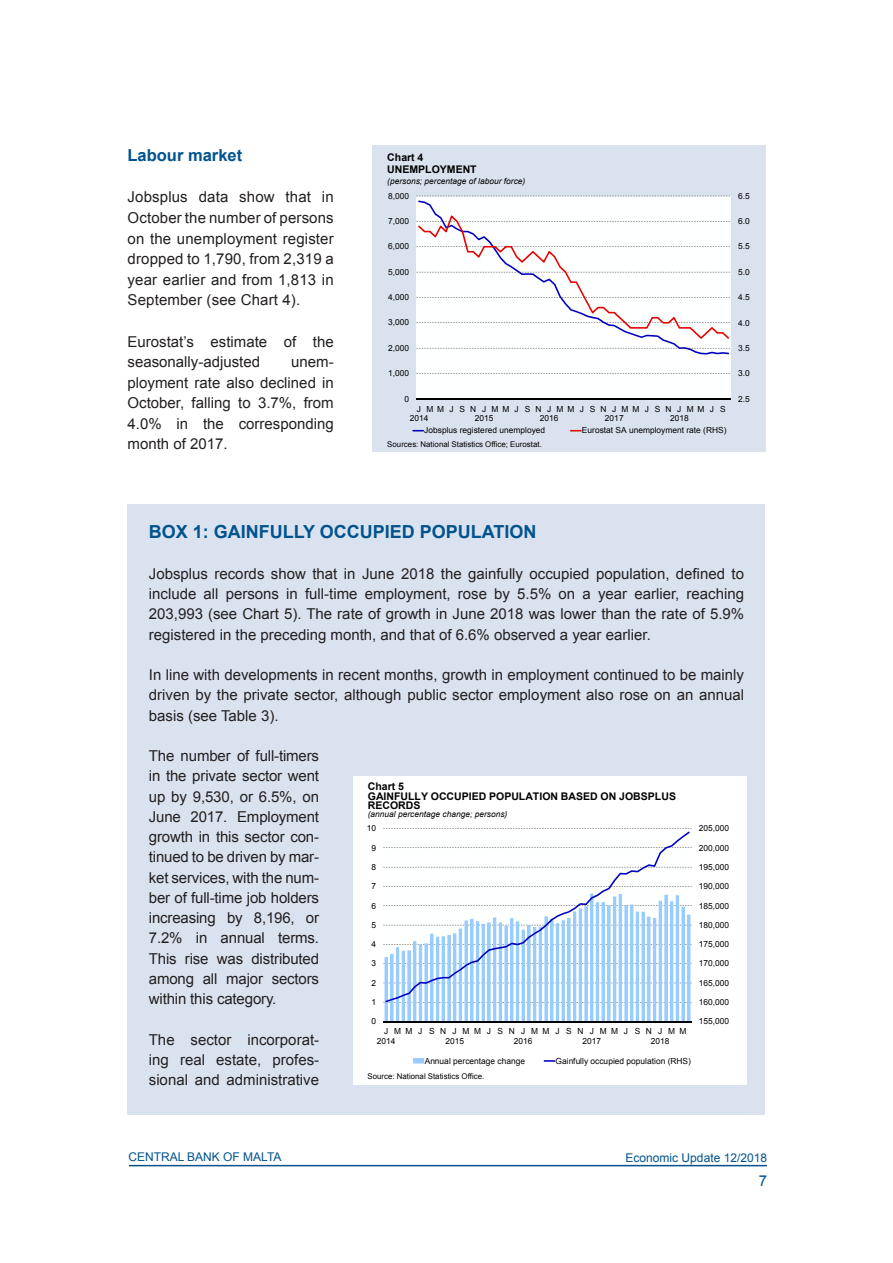
<style>
.page{position:relative;width:893px;height:1263px;background:#fff}
.page>*{position:absolute;margin:0;border:0;box-sizing:border-box;transform-origin:0 0}
.QR_Main_Title{font:700 18px "Arial";color:#00538d}
.QR_Subhead_Level_1{font:700 16.5px "Arial";color:#00538d}
.QR_Normal_Text{font:15px/20.2px "Arial";color:#231f20;text-align:justify}
.t1{font:15px "Arial";color:#00538d}
.t2{font:12px "Arial";color:#00538d}
.t3{font:700 10.5px/9.4px "Arial";color:#000}
.t4{font:8.4px/9.6px "Arial";color:#000;text-align:center}
.t5{font:italic 8.4px "Arial";color:#000}
.t6{font:8.4px/9.6px "Arial";letter-spacing:.53em;color:#000}
.t7{font:8.4px/9.6px "Arial";letter-spacing:.595em;color:#000}
.t8{font:8.4px/9.6px "Arial";letter-spacing:.605em;color:#000}
.t9{font:8.4px/9.6px "Arial";letter-spacing:.6em;color:#000}
.t10{font:7.8px "Arial";letter-spacing:.005em;color:#000}
</style>
<div class="page">
<hr style="left:129px;top:1165px;width:638px;height:1px;background:#00538d">
<div style="left:128px;top:504px;width:637px;height:610px;background:#dbe2ef"></div>
<div style="left:372px;top:146px;width:393px;height:306px;background:#dbe2ef"></div>
<div style="left:416px;top:196px;width:315px;height:203px;background:#feffff"></div>
<svg style="left:416px;top:196px;width:314px;height:178px"></svg>
<hr style="left:416px;top:398px;width:315px;height:1px;background:#000">
<svg style="left:418px;top:200px;width:311px;height:155px"></svg>
<svg style="left:418px;top:215px;width:311px;height:124px"></svg>
<svg style="left:412px;top:430px;width:12px;height:1px"></svg>
<svg style="left:570px;top:430px;width:12px;height:1px"></svg>
<div style="left:353px;top:776px;width:393px;height:308px;background:#fff"></div>
<svg style="left:383px;top:828px;width:309px;height:174px"></svg>
<svg style="left:385px;top:1002px;width:305px;height:19px"></svg>
<hr style="left:383px;top:1021px;width:309px;height:1px;background:#000">
<svg style="left:385px;top:831px;width:305px;height:171px"></svg>
<svg style="left:413px;top:1058px;width:11px;height:5px"></svg>
<svg style="left:544px;top:1060px;width:11px;height:2px"></svg>
<p class="QR_Subhead_Level_1" style="left:128px;top:144px;width:116px">Labour market</p>
<p class="QR_Normal_Text" style="left:128px;top:187px;width:208px">Jobsplus data show that in October the number of persons on the unemployment register dropped to 1,790, from 2,319 a year earlier and from 1,813 in September (see Chart 4).</p>
<p class="QR_Normal_Text" style="left:128px;top:331px;width:208px">Eurostat’s estimate of the seasonally-adjusted</p>
<p class="QR_Normal_Text" style="left:128px;top:352px;width:208px;text-indent:164px">unem&shy;ployment rate also declined in October, falling to 3.7%, from 4.0% in the corresponding month of 2017.</p>
<p class="t3" style="left:387px;top:152px;width:91px;line-height:12.1px">Chart 4<br>UNEMPLOYMENT</p>
<p class="t5" style="left:387px;top:175px;width:140px">(persons; percentage of labour force)</p>
<p class="t4" style="left:388px;top:191px;width:23px">8,000</p>
<p class="t4" style="left:738px;top:191px;width:13px">6.5</p>
<p class="t4" style="left:388px;top:216px;width:23px">7,000</p>
<p class="t4" style="left:738px;top:216px;width:13px">6.0</p>
<p class="t4" style="left:388px;top:242px;width:23px">6,000</p>
<p class="t4" style="left:738px;top:242px;width:13px">5.5</p>
<p class="t4" style="left:388px;top:267px;width:23px">5,000</p>
<p class="t4" style="left:738px;top:267px;width:13px">5.0</p>
<p class="t4" style="left:388px;top:292px;width:23px">4,000</p>
<p class="t4" style="left:738px;top:292px;width:13px">4.5</p>
<p class="t4" style="left:388px;top:318px;width:23px">3,000</p>
<p class="t4" style="left:738px;top:318px;width:13px">4.0</p>
<p class="t4" style="left:388px;top:343px;width:23px">2,000</p>
<p class="t4" style="left:738px;top:343px;width:13px">3.5</p>
<p class="t4" style="left:388px;top:369px;width:23px">1,000</p>
<p class="t4" style="left:738px;top:369px;width:13px">3.0</p>
<p class="t4" style="left:404px;top:394px;width:6px">0</p>
<p class="t4" style="left:738px;top:394px;width:13px">2.5</p>
<p class="t4" style="left:410px;top:404px;width:20px">J<br>2014</p>
<p class="t6" style="left:475px;top:404px;width:20px;text-indent:-48px">MMJSNJ<br>2015</p>
<p class="t6" style="left:540px;top:404px;width:20px;text-indent:-48px">MMJSNJ<br>2016</p>
<p class="t6" style="left:605px;top:404px;width:20px;text-indent:-48px">MMJSNJ<br>2017</p>
<p class="t6" style="left:670px;top:404px;width:20px;text-indent:-48px">MMJSNJ<br>2018</p>
<p class="t4" style="left:687px;top:404px;width:40px">MMJS</p>
<p class="t4" style="left:424px;top:426px;width:122px">Jobsplus registered unemployed</p>
<p class="t4" style="left:582px;top:426px;width:146px">Eurostat SA unemployment rate (RHS)</p>
<p class="t10" style="left:387px;top:440px;width:156px">Sources: National Statistics Office; Eurostat.</p>
<p class="QR_Main_Title" style="left:149px;top:520px;width:389px">BOX 1: GAINFULLY OCCUPIED POPULATION</p>
<p class="QR_Normal_Text" style="left:149px;top:563px;width:597px">Jobsplus records show that in June 2018 the gainfully occupied population, defined to include all persons in full-time employment, rose by 5.5% on a year earlier, reaching 203,993 (see Chart 5). The rate of growth in June 2018 was lower than the rate of 5.9% registered in the preceding month, and that of 6.6% observed a year earlier.</p>
<p class="QR_Normal_Text" style="left:149px;top:665px;width:597px">In line with developments in recent months, growth in employment continued to be mainly driven by the private sector, although public sector employment also rose on an annual basis (see Table 3).</p>
<p class="QR_Normal_Text" style="left:149px;top:746px;width:172px">The number of full-timers in the private sector went up by 9,530, or 6.5%, on June 2017. Employment growth in this sector con&shy;tinued to be driven by mar&shy;ket services, with the num&shy;ber of full-time job holders increasing by 8,196, or 7.2% in annual terms.<br>This rise was distributed among all major sectors within this category.</p>
<p class="QR_Normal_Text" style="left:149px;top:1029px;width:172px">The sector incorporat&shy;ing real estate, profes&shy;sional and administrative</p>
<p class="t3" style="left:368px;top:782px;width:310px">Chart 5<br>GAINFULLY OCCUPIED POPULATION BASED ON JOBSPLUS<br>RECORDS</p>
<p class="t5" style="left:368px;top:808px;width:141px">(annual percentage change; persons)</p>
<p class="t4" style="left:367px;top:823px;width:11px">10</p>
<p class="t4" style="left:699px;top:823px;width:32px">205,000</p>
<p class="t4" style="left:371px;top:843px;width:6px">9</p>
<p class="t4" style="left:699px;top:843px;width:32px">200,000</p>
<p class="t4" style="left:371px;top:862px;width:6px">8</p>
<p class="t4" style="left:699px;top:862px;width:32px">195,000</p>
<p class="t4" style="left:699px;top:881px;width:32px">190,000</p>
<p class="t4" style="left:371px;top:881px;width:6px">7</p>
<p class="t4" style="left:371px;top:901px;width:6px">6</p>
<p class="t4" style="left:699px;top:901px;width:32px">185,000</p>
<p class="t4" style="left:699px;top:920px;width:32px">180,000</p>
<p class="t4" style="left:371px;top:920px;width:6px">5</p>
<p class="t4" style="left:699px;top:939px;width:32px">175,000</p>
<p class="t4" style="left:371px;top:939px;width:6px">4</p>
<p class="t4" style="left:371px;top:959px;width:6px">3</p>
<p class="t4" style="left:699px;top:959px;width:32px">170,000</p>
<p class="t4" style="left:371px;top:978px;width:6px">2</p>
<p class="t4" style="left:699px;top:978px;width:32px">165,000</p>
<p class="t4" style="left:371px;top:997px;width:6px">1</p>
<p class="t4" style="left:699px;top:997px;width:32px">160,000</p>
<p class="t4" style="left:371px;top:1017px;width:6px">0</p>
<p class="t4" style="left:699px;top:1017px;width:32px">155,000</p>
<p class="t4" style="left:377px;top:1027px;width:20px">J<br>2014</p>
<p class="t7" style="left:445px;top:1027px;width:20px;text-indent:-51px">MMJSNJ<br>2015</p>
<p class="t8" style="left:514px;top:1027px;width:20px;text-indent:-51px">MMJSNJ<br>2016</p>
<p class="t9" style="left:582px;top:1027px;width:20px;text-indent:-51px">MMJSNJ<br>2017</p>
<p class="t7" style="left:651px;top:1027px;width:20px;text-indent:-51px">MMJSNJ<br>2018</p>
<p class="t4" style="left:668px;top:1027px;width:20px">M M</p>
<p class="t4" style="left:425px;top:1056px;width:102px">Annual percentage change</p>
<p class="t4" style="left:556px;top:1056px;width:137px">Gainfully occupied population (RHS)</p>
<p class="t10" style="left:367px;top:1071px;width:118px">Source: National Statistics Office.</p>
<p class="t2" style="left:128px;top:1149px;width:155px">CENTRAL BANK OF MALTA</p>
<p class="t2" style="left:626px;top:1150px;width:143px">Economic Update 12/2018</p>
<p class="t1" style="left:759px;top:1171px;width:10px">7</p>
</div>
